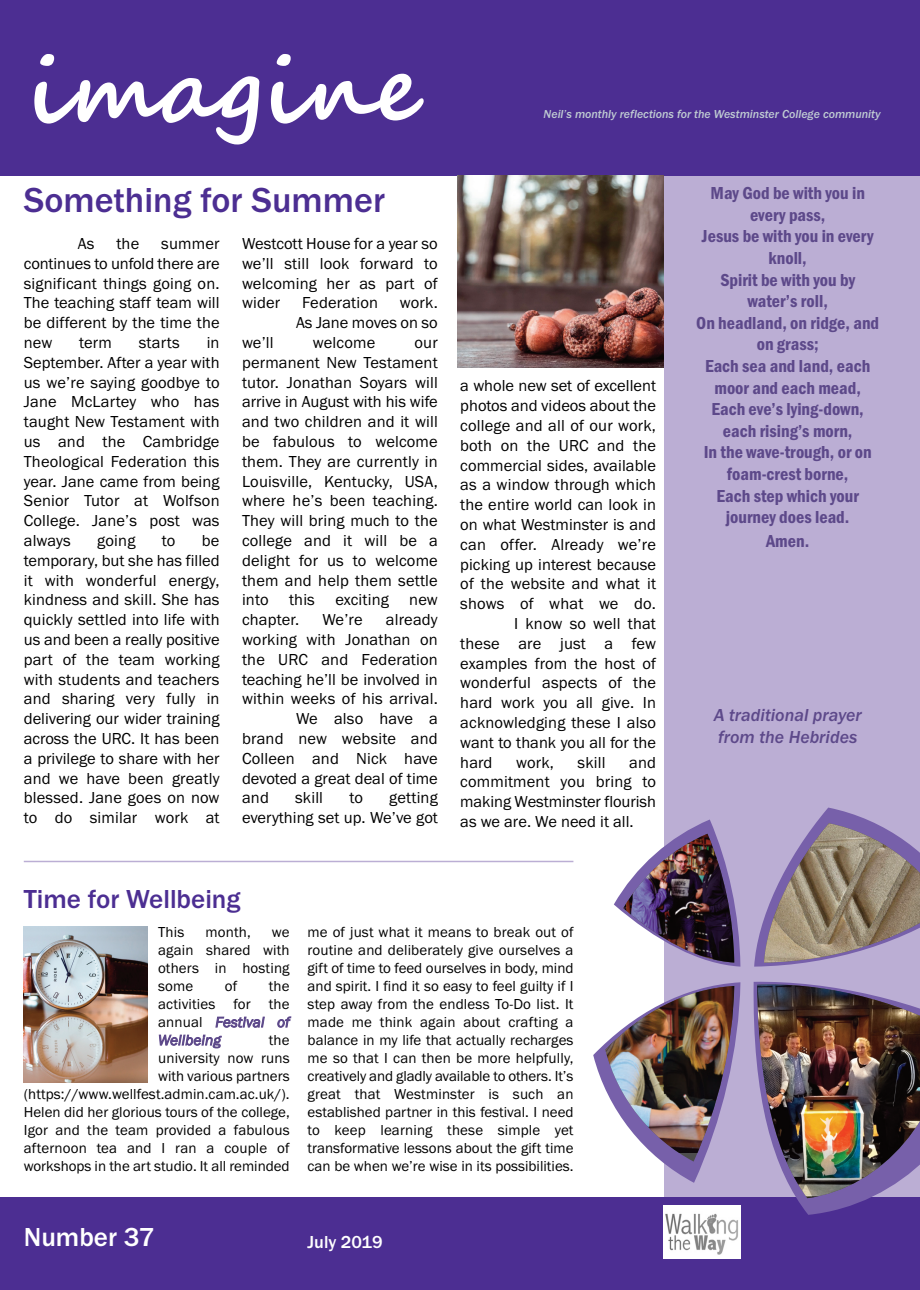
<style>
.page{position:relative;width:920px;height:1290px;background:#fff}
.page>*{position:absolute;margin:0;border:0;box-sizing:border-box;transform-origin:0 0}
.t1{font:700 90px "Segoe Script";color:#fff}
.t2{font:500 36px "Franklin Gothic";color:#4c2e92}
.t3{font:500 27px "Franklin Gothic";color:#4c2e92}
.t4{font:500 27px "Franklin Gothic";color:#fff}
.t5{font:600 condensed 18px/21.6px "Franklin Gothic";color:#5d498a;text-align:center}
.t6{font:italic 500 18px/21.6px "Franklin Gothic";color:#5d498a}
.t7{font:500 18px "Franklin Gothic";color:#fff}
.t8{font:16.5px/19.8px "Franklin Gothic";letter-spacing:.01em;color:#000;text-align:justify}
.t9{font:15px/18px "Franklin Gothic";letter-spacing:.005em;color:#000;text-align:justify}
.t10{font:italic 500 12px "Franklin Gothic";color:#bfcbd2}
.s1{font-style:italic;color:#5d498a}
</style>
<div class="page">
<div style="left:664px;top:78px;width:256px;height:1166px;background:#bbaed4"></div>
<div style="left:0;top:0;width:920px;height:175px;background:#4c2e92"></div>
<div style="left:0;top:1197px;width:920px;height:93px;background:#4c2e92"></div>
<img style="left:664px;top:1205px;width:76px;height:53px">
<hr style="left:24px;top:861px;width:549px;height:1px;background:#bbaed4">
<svg style="left:593px;top:982px;width:147px;height:201px"></svg>
<img style="left:605px;top:986px;width:129px;height:167px">
<svg style="left:614px;top:819px;width:126px;height:147px"></svg>
<img style="left:623px;top:834px;width:111px;height:128px">
<svg style="left:754px;top:807px;width:120px;height:159px"></svg>
<img style="left:764px;top:823px;width:156px;height:139px">
<img style="left:457px;top:175px;width:207px;height:193px">
<img style="left:24px;top:926px;width:124px;height:156px">
<svg style="left:753px;top:981px;width:116px;height:234px"></svg>
<img style="left:757px;top:983px;width:163px;height:215px">
<p class="t1" style="left:26px;top:39px;width:395px">imagine</p>
<p class="t2" style="left:24px;top:187px;width:363px">Something for Summer</p>
<p class="t8" style="left:78px;top:235px;width:18px">As</p>
<p class="t8" style="left:116px;top:235px;width:24px">the</p>
<p class="t8" style="left:24px;top:235px;width:197px;text-indent:137px">summer continues to unfold there are significant things going on.<br>The teaching staff team will be different by the time the new</p>
<p class="t8" style="left:24px;top:334px;width:197px;text-indent:183px">in September. After a year with us we’re saying goodbye to Jane McLartey who has taught New Testament with us and the Cambridge Theological Federation this year. Jane came from being Senior Tutor at Wolfson College. Jane’s post was always</p>
<p class="t8" style="left:79px;top:334px;width:34px">term</p>
<p class="t8" style="left:139px;top:334px;width:43px">starts</p>
<p class="t8" style="left:24px;top:532px;width:197px;text-indent:178px">be temporary, but she has filled it with wonderful energy, kindness and skill. She has quickly settled into life with us and been a really positive part of the team working with students and teachers and sharing very fully in delivering our wider training across the URC. It has been a privilege to share with her and we have been greatly blessed. Jane goes on now to do similar work at</p>
<p class="t8" style="left:97px;top:532px;width:40px">going</p>
<p class="t8" style="left:162px;top:532px;width:15px">to</p>
<p class="t8" style="left:242px;top:235px;width:197px">Westcott House for a year so we’ll still look forward to welcoming her as part of wider</p>
<p class="t8" style="left:302px;top:294px;width:78px">Federation</p>
<p class="t8" style="left:400px;top:294px;width:39px">work.</p>
<p class="t8" style="left:296px;top:314px;width:143px">As Jane moves on so</p>
<p class="t8" style="left:242px;top:334px;width:33px">we’ll</p>
<p class="t8" style="left:313px;top:334px;width:64px">welcome</p>
<p class="t8" style="left:242px;top:334px;width:197px;text-indent:172px">our permanent New Testament tutor. Jonathan Soyars will arrive in August with his wife and two children and it will be fabulous to welcome them. They are currently in Louisville, Kentucky, USA, where he’s been teaching.<br>They will bring much to the college and it will be a delight for us to welcome them and help them settle into this exciting new chapter.</p>
<p class="t8" style="left:242px;top:611px;width:197px;text-indent:144px">already working with Jonathan on the URC and Federation teaching he’ll be involved in within weeks of his arrival.</p>
<p class="t8" style="left:242px;top:710px;width:197px;text-indent:54px">We also have a brand new website and Colleen and Nick have devoted a great deal of time and</p>
<p class="t8" style="left:322px;top:611px;width:42px">We’re</p>
<p class="t8" style="left:242px;top:789px;width:197px;text-align:right">getting<br>everything set up. We’ve got</p>
<p class="t8" style="left:295px;top:789px;width:29px">skill</p>
<p class="t8" style="left:349px;top:789px;width:15px">to</p>
<p class="t10" style="left:544px;top:110px;width:338px">Neil’s monthly reflections for the Westminster College community</p>
<p class="t8" style="left:460px;top:377px;width:197px">a whole new set of excellent photos and videos about the college and all of our work, both on the URC and the commercial sides, available as a window through which the entire world can look in on what Westminster is and can offer. Already we’re picking up interest because of the website and what it shows of what we do.</p>
<p class="t8" style="left:460px;top:615px;width:197px;text-indent:54px">I know so well that these are just a few examples from the host of wonderful aspects of the hard work you all give. In acknowledging these I also want to thank you all for the hard</p>
<p class="t8" style="left:460px;top:753px;width:197px;text-indent:169px">and commitment you bring to making Westminster flourish as we are. We need it all.</p>
<p class="t8" style="left:516px;top:753px;width:39px">work,</p>
<p class="t8" style="left:578px;top:753px;width:29px">skill</p>
<p class="t5" style="left:710px;top:184px;width:156px">May God be with you in every pass,</p>
<p class="t5" style="left:702px;top:227px;width:173px">Jesus be with you in every knoll,</p>
<p class="t5" style="left:720px;top:270px;width:136px">Spirit be with you by water’s roll,</p>
<p class="t5" style="left:696px;top:314px;width:185px">On headland, on ridge, and on grass;</p>
<p class="t5" style="left:705px;top:357px;width:167px">Each sea and land, each moor and each mead,</p>
<p class="t5" style="left:712px;top:400px;width:154px">Each eve’s lying-down, each rising’s morn,</p>
<p class="t5" style="left:704px;top:443px;width:170px">In the wave-trough, or on foam-crest borne,</p>
<p class="t5" style="left:717px;top:486px;width:144px">Each step which your journey does lead.</p>
<p class="t5" style="left:766px;top:532px;width:45px">Amen.</p>
<p class="t6" style="left:714px;top:706px;width:149px">A traditional prayer from the Hebrides</p>
<p class="t3" style="left:24px;top:890px;width:218px">Time for Wellbeing</p>
<p class="t9" style="left:158px;top:924px;width:28px">This</p>
<p class="t9" style="left:205px;top:924px;width:47px">month,</p>
<p class="t9" style="left:158px;top:924px;width:133px;text-indent:114px">we again shared with others in hosting some</p>
<p class="t9" style="left:225px;top:978px;width:14px">of</p>
<p class="t9" style="left:158px;top:978px;width:133px;text-indent:111px">the activities for the annual <span class="s1">Festival of Wellbeing</span></p>
<p class="t9" style="left:24px;top:1032px;width:267px;text-align:right">the<br>university now runs<br>with various partners (https://www.wellfest.admin.cam.ac.uk/).<br>Helen did her glorious tours of the college,<br>Igor and the team provided a fabulous afternoon tea and I ran a couple of workshops in the art studio. It all reminded</p>
<p class="t9" style="left:308px;top:924px;width:267px">me of just what it means to break out of routine and deliberately give ourselves a gift of time to feed ourselves in body, mind and spirit. I find it so easy to feel guilty if I step away from the endless To-Do list. It made me think again about crafting a balance in my life that actually recharges me so that I can then be more helpfully, creatively and gladly available to others. It’s great that Westminster is such an established partner in this festival. I need to keep learning these simple yet transformative lessons about the gift time can be when we’re wise in its possibilities.</p>
<p class="t4" style="left:24px;top:1228px;width:132px">Number 37</p>
<p class="t7" style="left:308px;top:1235px;width:77px">July 2019</p>
</div>
